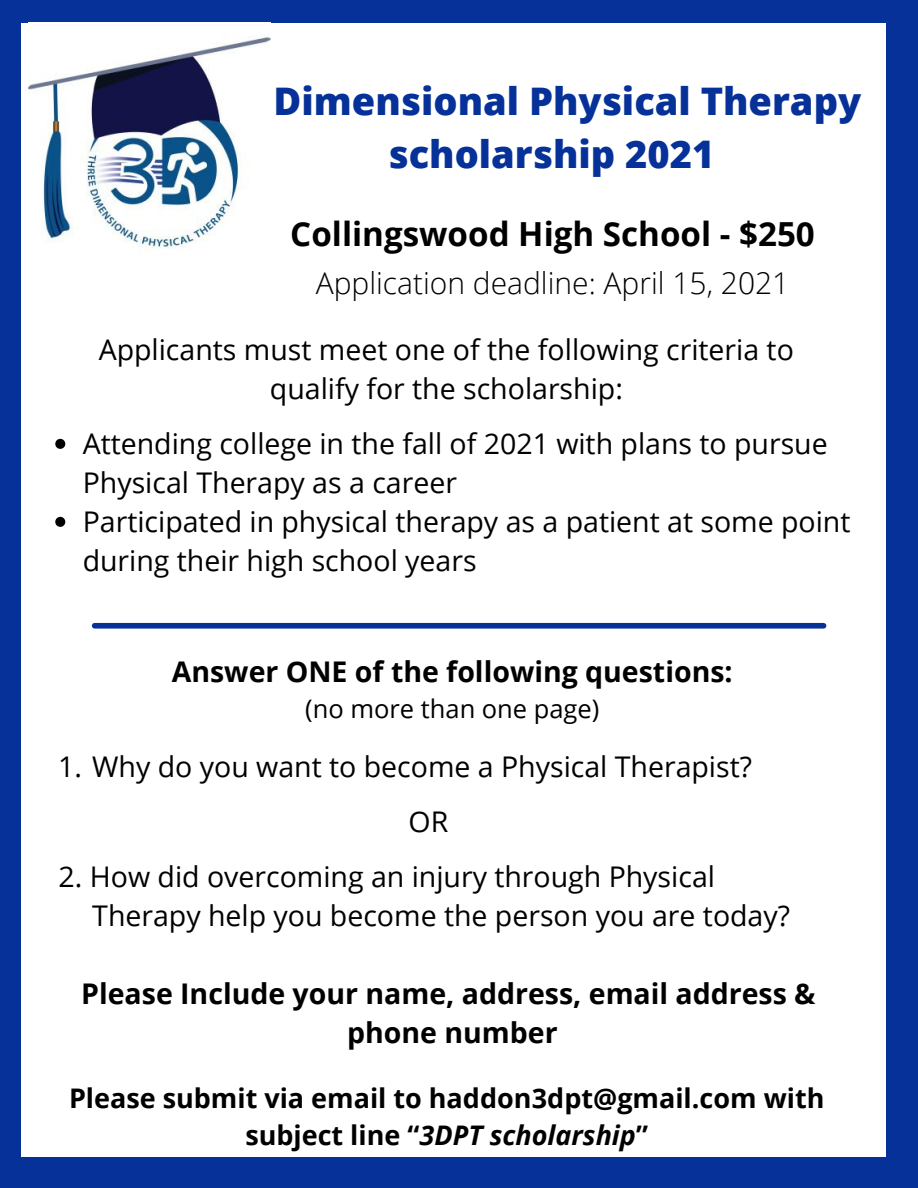
<style>
.page{position:relative;width:918px;height:1188px;background:#053199}
.page>*{position:absolute;margin:0;border:0;box-sizing:border-box;transform-origin:0 0}
.t1{font:800 37.95px/52.8px "Open Sans";color:#053199;text-align:center}
.t2{font:700 33.15px "Open Sans";color:#000}
.t3{font:300 30px "Open Sans";color:#000}
.t4{font:28.5px/39px "Open Sans";color:#000}
.t5{font:700 28.5px "Open Sans";color:#000}
.t6{font:700 27px "Open Sans";color:#000}
.t7{font:italic 700 27px "Open Sans";color:#000}
.t8{font:25.5px "Open Sans";color:#000}
.s1{font-style:normal}
</style>
<div class="page">
<div style="left:21px;top:23px;width:865px;height:1133px;background:#fff"></div>
<svg style="left:55px;top:439px;width:10px;height:10px"></svg>
<svg style="left:55px;top:517px;width:10px;height:10px"></svg>
<div style="left:95px;top:623px;width:729px;height:6px;background:#053199"></div>
<img style="left:28px;top:37px;width:242px;height:212px">
<p class="t1" style="left:241px;top:74px;width:621px">3 Dimensional Physical Therapy scholarship 2021</p>
<p class="t2" style="left:290px;top:211px;width:526px">Collingswood High School - $250</p>
<p class="t3" style="left:316px;top:262px;width:475px">Application deadline: April 15, 2021</p>
<p class="t4" style="left:99px;top:329px;width:697px">Applicants must meet one of the following criteria to</p>
<p class="t4" style="left:270px;top:368px;width:355px">qualify for the scholarship:</p>
<p class="t4" style="left:83px;top:423px;width:747px">Attending college in the fall of 2021 with plans to pursue<br>Physical Therapy as a career</p>
<p class="t4" style="left:83px;top:501px;width:769px">Participated in physical therapy as a patient at some point during their high school years</p>
<p class="t5" style="left:172px;top:652px;width:562px">Answer ONE of the following questions:</p>
<p class="t8" style="left:305px;top:691px;width:296px">(no more than one page)</p>
<p class="t4" style="left:58px;top:747px;width:695px">1. Why do you want to become a Physical Therapist?</p>
<p class="t4" style="left:409px;top:802px;width:41px">OR</p>
<p class="t4" style="left:59px;top:857px;width:658px">2. How did overcoming an injury through Physical</p>
<p class="t4" style="left:92px;top:896px;width:699px">Therapy help you become the person you are today?</p>
<p class="t5" style="left:81px;top:974px;width:736px">Please Include your name, address, email address &amp;</p>
<p class="t5" style="left:347px;top:1013px;width:212px">phone number</p>
<p class="t6" style="left:69px;top:1079px;width:757px">Please submit via email to haddon3dpt@gmail.com with</p>
<p class="t7" style="left:245px;top:1116px;width:404px"><span class="s1">subject line “</span>3DPT scholarship<span class="s1">”</span></p>
</div>
